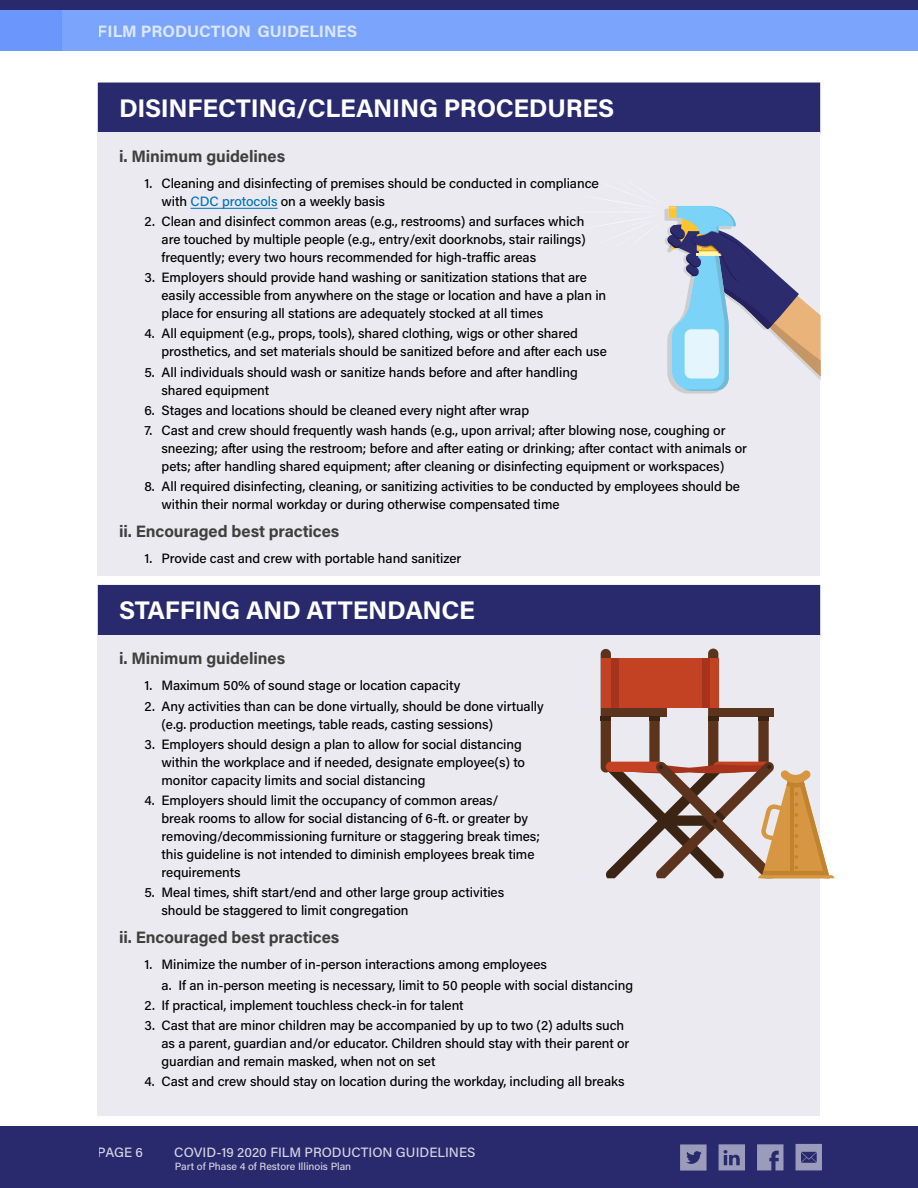
<style>
.page{position:relative;width:918px;height:1188px;background:#fff}
.page>*{position:absolute;margin:0;border:0;box-sizing:border-box;transform-origin:0 0}
.t1{font:700 25.5px "Acumin Pro";letter-spacing:-.01em;color:#fff}
.t2{font:700 16.5px "Acumin Pro";letter-spacing:-.005em;color:#3f3f3d}
.t3{font:700 16.5px "Acumin Pro";color:#fff}
.t4{font:500 13.5px/18px "Acumin Pro";letter-spacing:-.005em;color:#000}
.t5{font:500 13.5px "Acumin Pro";color:#fff}
.t6{font:500 10.5px "Acumin Pro";color:#fff}
.s1{color:#0072bc}
</style>
<div class="page">
<div style="left:98px;top:83px;width:722px;height:51px;background:#29296e"></div>
<div style="left:98px;top:132px;width:722px;height:34px;background:#eaeaf0"></div>
<div style="left:98px;top:165px;width:722px;height:53px;background:#eaeaf0"></div>
<div style="left:98px;top:204px;width:722px;height:70px;background:#eaeaf0"></div>
<div style="left:98px;top:260px;width:722px;height:70px;background:#eaeaf0"></div>
<div style="left:98px;top:316px;width:722px;height:53px;background:#eaeaf0"></div>
<div style="left:98px;top:354px;width:722px;height:53px;background:#eaeaf0"></div>
<div style="left:98px;top:392px;width:722px;height:35px;background:#eaeaf0"></div>
<div style="left:98px;top:412px;width:722px;height:71px;background:#eaeaf0"></div>
<div style="left:98px;top:468px;width:722px;height:53px;background:#eaeaf0"></div>
<div style="left:98px;top:508px;width:722px;height:33px;background:#eaeaf0"></div>
<div style="left:98px;top:541px;width:722px;height:35px;background:#eaeaf0"></div>
<div style="left:98px;top:585px;width:722px;height:51px;background:#29296e"></div>
<div style="left:98px;top:635px;width:722px;height:33px;background:#eaeaf0"></div>
<div style="left:98px;top:668px;width:722px;height:35px;background:#eaeaf0"></div>
<div style="left:98px;top:688px;width:722px;height:53px;background:#eaeaf0"></div>
<div style="left:98px;top:726px;width:722px;height:71px;background:#eaeaf0"></div>
<div style="left:98px;top:782px;width:722px;height:107px;background:#eaeaf0"></div>
<div style="left:98px;top:874px;width:722px;height:53px;background:#eaeaf0"></div>
<div style="left:98px;top:914px;width:722px;height:33px;background:#eaeaf0"></div>
<div style="left:98px;top:947px;width:722px;height:35px;background:#eaeaf0"></div>
<div style="left:98px;top:967px;width:722px;height:35px;background:#eaeaf0"></div>
<div style="left:98px;top:987px;width:722px;height:35px;background:#eaeaf0"></div>
<div style="left:98px;top:1007px;width:722px;height:71px;background:#eaeaf0"></div>
<div style="left:98px;top:1063px;width:722px;height:53px;background:#eaeaf0"></div>
<hr style="left:190px;top:208px;width:88px;height:1px;background:#0072bc">
<svg style="left:604px;top:190px;width:217px;height:204px"></svg>
<div style="left:601px;top:649px;width:10px;height:124px;background:#5c331c;border-radius:5px"></div>
<div style="left:708px;top:649px;width:10px;height:123px;background:#5c331c;border-radius:5px"></div>
<div style="left:758px;top:709px;width:11px;height:63px;background:#5c331c;border-radius:5px"></div>
<div style="left:649px;top:705px;width:11px;height:67px;background:#5c331c;border-radius:5px"></div>
<div style="left:713px;top:708px;width:61px;height:9px;background:#5c331c"></div>
<div style="left:606px;top:708px;width:60px;height:9px;background:#5c331c"></div>
<div style="left:601px;top:658px;width:117px;height:50px;background:#c44224"></div>
<div style="left:611px;top:658px;width:7px;height:50px;background:#a6331c"></div>
<div style="left:702px;top:658px;width:7px;height:50px;background:#a6331c"></div>
<div style="left:758px;top:716px;width:11px;height:5px;background:#3b2414"></div>
<div style="left:649px;top:716px;width:11px;height:5px;background:#3b2414"></div>
<div style="left:708px;top:716px;width:10px;height:5px;background:#3b2414"></div>
<div style="left:601px;top:716px;width:10px;height:5px;background:#3b2414"></div>
<svg style="left:605px;top:761px;width:229px;height:117px"></svg>
<div style="left:0;top:0;width:918px;height:10px;background:#29296e"></div>
<div style="left:0;top:10px;width:918px;height:41px;background:#7ba5fc"></div>
<div style="left:0;top:10px;width:61px;height:41px;background:#6b96fb"></div>
<div style="left:0;top:1127px;width:918px;height:61px;background:#29296e"></div>
<svg style="left:680px;top:1144px;width:27px;height:27px"></svg>
<svg style="left:757px;top:1144px;width:26px;height:26px"></svg>
<svg style="left:719px;top:1144px;width:26px;height:26px"></svg>
<svg style="left:796px;top:1144px;width:26px;height:26px"></svg>
<p class="t3" style="left:98px;top:19px;width:261px">FILM PRODUCTION GUIDELINES</p>
<h1 class="t1" style="left:119px;top:90px;width:497px">DISINFECTING/CLEANING PROCEDURES</h1>
<p class="t2" style="left:119px;top:144px;width:168px">i. Minimum guidelines</p>
<p class="t4" style="left:162px;top:174px;width:439px;text-indent:-17px">1. Cleaning and disinfecting of premises should be conducted in compliance with <span class="s1">CDC protocols</span> on a weekly basis</p>
<p class="t4" style="left:162px;top:212px;width:426px;text-indent:-17px">2. Clean and disinfect common areas (e.g., restrooms) and surfaces which are touched by multiple people (e.g., entry/exit doorknobs, stair railings) frequently; every two hours recommended for high-traffic areas</p>
<p class="t4" style="left:162px;top:268px;width:446px;text-indent:-17px">3. Employers should provide hand washing or sanitization stations that are easily accessible from anywhere on the stage or location and have a plan in place for ensuring all stations are adequately stocked at all times</p>
<p class="t4" style="left:162px;top:324px;width:447px;text-indent:-17px">4. All equipment (e.g., props, tools), shared clothing, wigs or other shared prosthetics, and set materials should be sanitized before and after each use</p>
<p class="t4" style="left:162px;top:362px;width:418px;text-indent:-17px">5. All individuals should wash or sanitize hands before and after handling shared equipment</p>
<p class="t4" style="left:145px;top:400px;width:386px">6. Stages and locations should be cleaned every night after wrap</p>
<p class="t4" style="left:162px;top:421px;width:587px;text-indent:-17px">7. Cast and crew should frequently wash hands (e.g., upon arrival; after blowing nose, coughing or sneezing; after using the restroom; before and after eating or drinking; after contact with animals or pets; after handling shared equipment; after cleaning or disinfecting equipment or workspaces)</p>
<p class="t4" style="left:162px;top:477px;width:580px;text-indent:-17px">8. All required disinfecting, cleaning, or sanitizing activities to be conducted by employees should be within their normal workday or during otherwise compensated time</p>
<p class="t2" style="left:119px;top:520px;width:222px">ii. Encouraged best practices</p>
<p class="t4" style="left:145px;top:549px;width:318px">1. Provide cast and crew with portable hand sanitizer</p>
<h1 class="t1" style="left:119px;top:592px;width:357px">STAFFING AND ATTENDANCE</h1>
<p class="t2" style="left:119px;top:647px;width:168px">i. Minimum guidelines</p>
<p class="t4" style="left:145px;top:676px;width:317px">1. Maximum 50% of sound stage or location capacity</p>
<p class="t4" style="left:162px;top:696px;width:384px;text-indent:-17px">2. Any activities than can be done virtually, should be done virtually (e.g. production meetings, table reads, casting sessions)</p>
<p class="t4" style="left:162px;top:734px;width:365px;text-indent:-17px">3. Employers should design a plan to allow for social distancing within the workplace and if needed, designate employee(s) to monitor capacity limits and social distancing</p>
<p class="t4" style="left:162px;top:791px;width:380px;text-indent:-17px">4. Employers should limit the occupancy of common areas/<br>break rooms to allow for social distancing of 6-ft. or greater by removing/decommissioning furniture or staggering break times; this guideline is not intended to diminish employees break time requirements</p>
<p class="t4" style="left:162px;top:883px;width:344px;text-indent:-17px">5. Meal times, shift start/end and other large group activities should be staggered to limit congregation</p>
<p class="t2" style="left:119px;top:926px;width:222px">ii. Encouraged best practices</p>
<p class="t4" style="left:162px;top:954px;width:473px;line-height:20.1px;text-indent:-17px">1. Minimize the number of in-person interactions among employees<br>a. If an in-person meeting is necessary, limit to 50 people with social distancing</p>
<p class="t4" style="left:145px;top:995px;width:321px">2. If practical, implement touchless check-in for talent</p>
<p class="t4" style="left:162px;top:1016px;width:469px;text-indent:-17px">3. Cast that are minor children may be accompanied by up to two (2) adults such as a parent, guardian and/or educator. Children should stay with their parent or guardian and remain masked, when not on set</p>
<p class="t4" style="left:145px;top:1072px;width:482px">4. Cast and crew should stay on location during the workday, including all breaks</p>
<p class="t5" style="left:98px;top:1143px;width:47px">PAGE 6</p>
<p class="t5" style="left:174px;top:1143px;width:303px">COVID-19 2020 FILM PRODUCTION GUIDELINES</p>
<p class="t6" style="left:175px;top:1159px;width:178px">Part of Phase 4 of Restore Illinois Plan</p>
</div>
